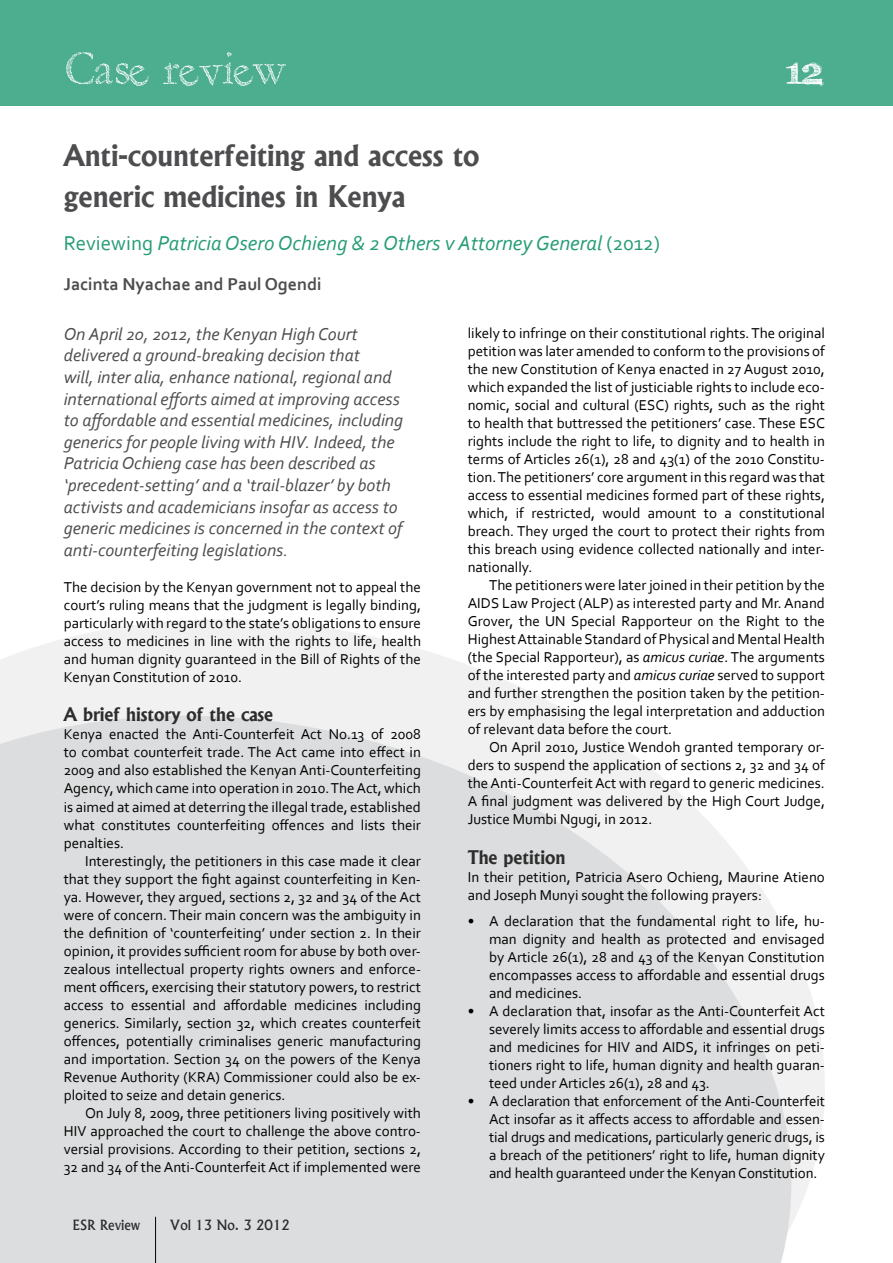
<style>
.page{position:relative;width:893px;height:1263px;background:#fff}
.page>*{position:absolute;margin:0;border:0;box-sizing:border-box;transform-origin:0 0}
.t1{font:54px "Fragile Decay";color:#fff}
.t2{font:51px "karabin E.";color:#fff}
.t3{font:700 28.5px/40.5px "Albertus";color:#4d4d4f}
.t4{font:italic 21px "Corbel";color:#269c77}
.t5{font:italic 18px/21.6px "Corbel";color:#4d4d4f}
.t6{font:700 18px "Albertus";color:#2d2d2e}
.t7{font:700 18px "Corbel";color:#4d4d4f}
.t8{font:15px/18px "Corbel";color:#000;text-align:justify}
.t9{font:500 13.5px "Albertus";color:#2d2d2e}
.s1{font-style:normal}
.s2{font-style:italic}
</style>
<div class="page">
<svg style="left:0;top:619px;width:464px;height:45px;fill:#f1f1f2"></svg>
<svg style="left:0;top:664px;width:825px;height:599px;fill:#dcddde"></svg>
<hr style="left:155px;top:1217px;width:1px;height:46px;background:#000">
<div style="left:0;top:0;width:893px;height:105px;background:#4dad8f"></div>
<h1 class="t1" style="left:64px;top:31px;width:224px">Case review</h1>
<h3 class="t3" style="left:64px;top:136px;width:417px">Anti-counterfeiting and access to generic medicines in Kenya</h3>
<h3 class="t4" style="left:64px;top:230px;width:598px"><span class="s1">Reviewing</span> Patricia Osero Ochieng &amp; 2 Others v Attorney General <span class="s1">(2012)</span></h3>
<p class="t7" style="left:64px;top:272px;width:259px">Jacinta Nyachae and Paul Ogendi</p>
<h2 class="t2" style="left:786px;top:42px;width:38px">12</h2>
<p class="t5" style="left:64px;top:323px;width:341px">On April 20, 2012, the Kenyan High Court delivered a ground-breaking decision that<br>will, inter alia, enhance national, regional and international efforts aimed at improving access to affordable and essential medicines, including generics for people living with HIV. Indeed, the Patricia Ochieng case has been described as ‘precedent-setting’ and a ‘trail-blazer’ by both activists and academicians insofar as access to generic medicines is concerned in the context of anti-counterfeiting legislations.</p>
<p class="t8" style="left:64px;top:577px;width:359px">The decision by the Kenyan government not to appeal the court’s ruling means that the judgment is legally binding, particularly with regard to the state’s obligations to ensure access to medicines in line with the rights to life, health and human dignity guaranteed in the Bill of Rights of the Kenyan Constitution of 2010.</p>
<p class="t6" style="left:64px;top:704px;width:211px">A brief history of the case</p>
<p class="t8" style="left:64px;top:725px;width:359px">Kenya enacted the Anti-Counterfeit Act No.13 of 2008 to combat counterfeit trade. The Act came into effect in 2009 and also established the Kenyan Anti-Counterfeiting Agency, which came into operation in 2010. The Act, which is aimed at aimed at deterring the illegal trade, established what constitutes counterfeiting offences and lists their penalties.</p>
<p class="t8" style="left:64px;top:851px;width:359px;text-indent:21px">Interestingly, the petitioners in this case made it clear that they support the fight against counterfeiting in Ken&shy;ya. However, they argued, sections 2, 32 and 34 of the Act were of concern. Their main concern was the ambiguity in the definition of ‘counterfeiting’ under section 2. In their opinion, it provides sufficient room for abuse by both over&shy;zealous intellectual property rights owners and enforce&shy;ment officers, exercising their statutory powers, to restrict access to essential and affordable medicines including generics. Similarly, section 32, which creates counterfeit offences, potentially criminalises generic manufacturing and importation. Section 34 on the powers of the Kenya Revenue Authority (KRA) Commissioner could also be ex&shy;ploited to seize and detain generics.</p>
<p class="t8" style="left:64px;top:1103px;width:359px;text-indent:21px">On July 8, 2009, three petitioners living positively with HIV approached the court to challenge the above contro&shy;versial provisions. According to their petition, sections 2, 32 and 34 of the Anti-Counterfeit Act if implemented were</p>
<p class="t9" style="left:73px;top:1216px;width:69px">ESR Review</p>
<p class="t9" style="left:170px;top:1216px;width:121px">Vol 13 No. 3 2012</p>
<p class="t8" style="left:468px;top:323px;width:359px">likely to infringe on their constitutional rights. The original petition was later amended to conform to the provisions of the new Constitution of Kenya enacted in 27 August 2010, which expanded the list of justiciable rights to include eco&shy;nomic, social and cultural (ESC) rights, such as the right to health that buttressed the petitioners’ case. These ESC rights include the right to life, to dignity and to health in terms of Articles 26(1), 28 and 43(1) of the 2010 Constitu&shy;tion. The petitioners’ core argument in this regard was that access to essential medicines formed part of these rights, which, if restricted, would amount to a constitutional breach. They urged the court to protect their rights from this breach using evidence collected nationally and inter&shy;nationally.</p>
<p class="t8" style="left:468px;top:575px;width:359px;text-indent:21px">The petitioners were later joined in their petition by the AIDS Law Project (ALP) as interested party and Mr. Anand Grover, the UN Special Rapporteur on the Right to the Highest Attainable Standard of Physical and Mental Health (the Special Rapporteur), as <span class="s2">amicus curiae</span>. The arguments of the interested party and <span class="s2">amicus curiae</span> served to support and further strengthen the position taken by the petition&shy;ers by emphasising the legal interpretation and adduction of relevant data before the court.</p>
<p class="t8" style="left:468px;top:737px;width:359px;text-indent:21px">On April 2010, Justice Wendoh granted temporary or&shy;ders to suspend the application of sections 2, 32 and 34 of the Anti-Counterfeit Act with regard to generic medicines.<br>A final judgment was delivered by the High Court Judge, Justice Mumbi Ngugi, in 2012.</p>
<p class="t6" style="left:468px;top:846px;width:99px">The petition</p>
<p class="t8" style="left:468px;top:867px;width:359px">In their petition, Patricia Asero Ochieng, Maurine Atieno and Joseph Munyi sought the following prayers:</p>
<p class="t8" style="left:489px;top:912px;width:337px;text-indent:-21px">• A declaration that the fundamental right to life, hu&shy;man dignity and health as protected and envisaged by Article 26(1), 28 and 43 of the Kenyan Constitution encompasses access to affordable and essential drugs and medicines.</p>
<p class="t8" style="left:489px;top:1002px;width:337px;text-indent:-21px">• A declaration that, insofar as the Anti-Counterfeit Act severely limits access to affordable and essential drugs and medicines for HIV and AIDS, it infringes on peti&shy;tioners right to life, human dignity and health guaran&shy;teed under Articles 26(1), 28 and 43.</p>
<p class="t8" style="left:489px;top:1092px;width:337px;text-indent:-21px">• A declaration that enforcement of the Anti-Counterfeit Act insofar as it affects access to affordable and essen&shy;tial drugs and medications, particularly generic drugs, is a breach of the petitioners’ right to life, human dignity and health guaranteed under the Kenyan Constitution.</p>
</div>
